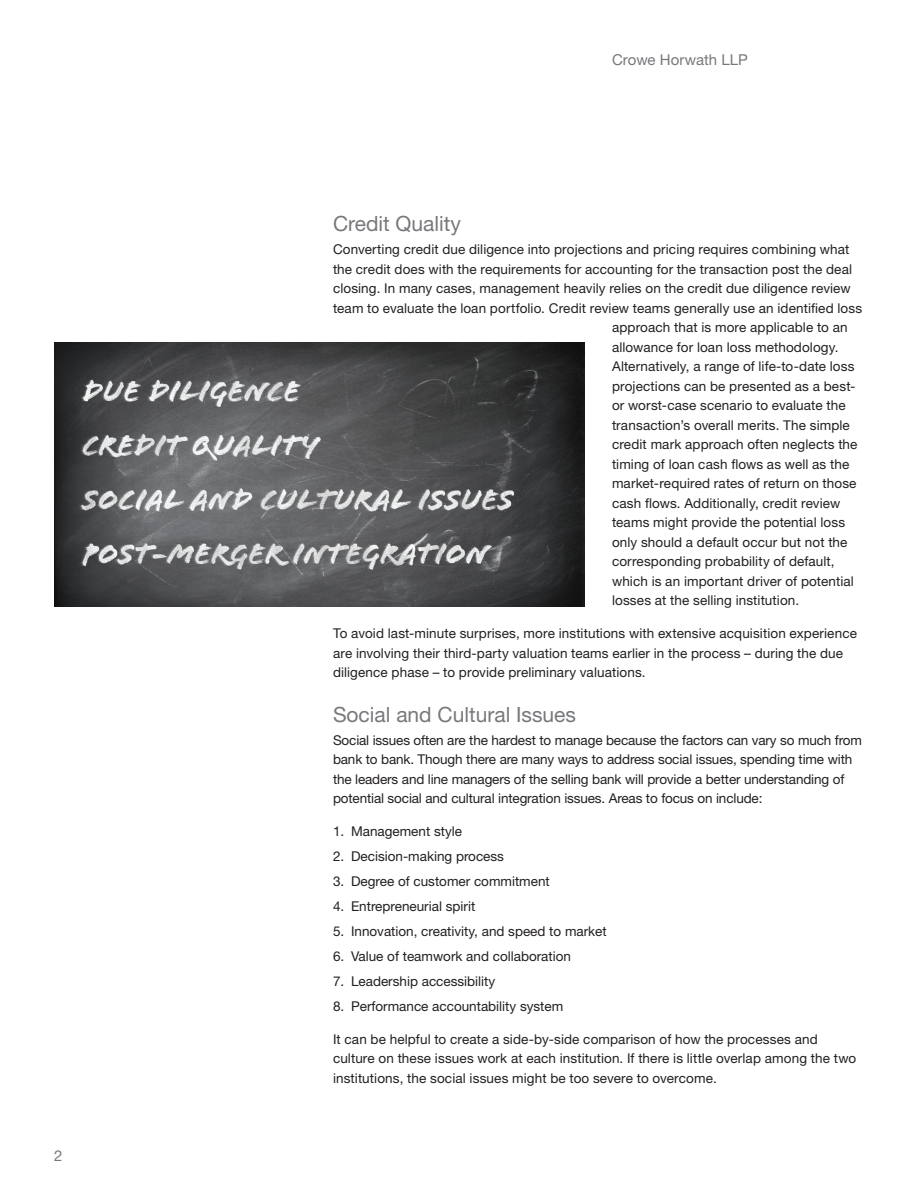
<style>
.page{position:relative;width:918px;height:1188px;background:#fff}
.page>*{position:absolute;margin:0;border:0;box-sizing:border-box;transform-origin:0 0}
.t1{font:21px "Helvetica Neue LT Std";color:#76787b}
.t2{font:15px "Helvetica Neue LT Std";letter-spacing:.005em;color:#76787b}
.t3{font:13.5px/19.5px "Helvetica Neue LT Std";letter-spacing:.005em;color:#231f20}
</style>
<div class="page">
<div style="left:53px;top:341px;width:534px;height:266px;background:#231f20;opacity:.25"></div>
<p class="t2" style="left:54px;top:1147px;width:10px">2</p>
<p class="t2" style="left:612px;top:50px;width:138px">Crowe Horwath LLP</p>
<h1 class="t1" style="left:333px;top:211px;width:129px">Credit Quality</h1>
<p class="t3" style="left:333px;top:240px;width:518px">Converting credit due diligence into projections and pricing requires combining what</p>
<p class="t3" style="left:333px;top:259px;width:521px">the credit does with the requirements for accounting for the transaction post the deal</p>
<p class="t3" style="left:333px;top:279px;width:519px">closing. In many cases, management heavily relies on the credit due diligence review</p>
<p class="t3" style="left:333px;top:298px;width:531px">team to evaluate the loan portfolio. Credit review teams generally use an identified loss</p>
<p class="t3" style="left:612px;top:318px;width:237px">approach that is more applicable to an</p>
<p class="t3" style="left:612px;top:337px;width:228px">allowance for loan loss methodology.</p>
<p class="t3" style="left:612px;top:357px;width:244px">Alternatively, a range of life-to-date loss</p>
<p class="t3" style="left:612px;top:376px;width:245px">projections can be presented as a best-</p>
<p class="t3" style="left:612px;top:395px;width:235px">or worst-case scenario to evaluate the</p>
<p class="t3" style="left:612px;top:415px;width:239px">transaction’s overall merits. The simple</p>
<p class="t3" style="left:612px;top:434px;width:247px">credit mark approach often neglects the</p>
<p class="t3" style="left:612px;top:454px;width:239px">timing of loan cash flows as well as the</p>
<p class="t3" style="left:612px;top:473px;width:246px">market-required rates of return on those</p>
<p class="t3" style="left:612px;top:493px;width:230px">cash flows. Additionally, credit review</p>
<p class="t3" style="left:612px;top:512px;width:235px">teams might provide the potential loss</p>
<p class="t3" style="left:612px;top:532px;width:237px">only should a default occur but not the</p>
<p class="t3" style="left:612px;top:551px;width:224px">corresponding probability of default,</p>
<p class="t3" style="left:612px;top:571px;width:243px">which is an important driver of potential</p>
<p class="t3" style="left:612px;top:590px;width:189px">losses at the selling institution.</p>
<p class="t3" style="left:333px;top:623px;width:526px">To avoid last-minute surprises, more institutions with extensive acquisition experience are involving their third-party valuation teams earlier in the process – during the due diligence phase – to provide preliminary valuations.</p>
<h1 class="t1" style="left:333px;top:702px;width:245px">Social and Cultural Issues</h1>
<p class="t3" style="left:333px;top:730px;width:531px">Social issues often are the hardest to manage because the factors can vary so much from bank to bank. Though there are many ways to address social issues, spending time with the leaders and line managers of the selling bank will provide a better understanding of potential social and cultural integration issues. Areas to focus on include:</p>
<p class="t3" style="left:333px;top:822px;width:131px">1. Management style</p>
<p class="t3" style="left:333px;top:846px;width:173px">2. Decision-making process</p>
<p class="t3" style="left:333px;top:871px;width:218px">3. Degree of customer commitment</p>
<p class="t3" style="left:333px;top:896px;width:144px">4. Entrepreneurial spirit</p>
<p class="t3" style="left:333px;top:921px;width:275px">5. Innovation, creativity, and speed to market</p>
<p class="t3" style="left:333px;top:946px;width:240px">6. Value of teamwork and collaboration</p>
<p class="t3" style="left:333px;top:971px;width:164px">7. Leadership accessibility</p>
<p class="t3" style="left:333px;top:996px;width:232px">8. Performance accountability system</p>
<p class="t3" style="left:333px;top:1029px;width:525px">It can be helpful to create a side-by-side comparison of how the processes and culture on these issues work at each institution. If there is little overlap among the two institutions, the social issues might be too severe to overcome.</p>
</div>
